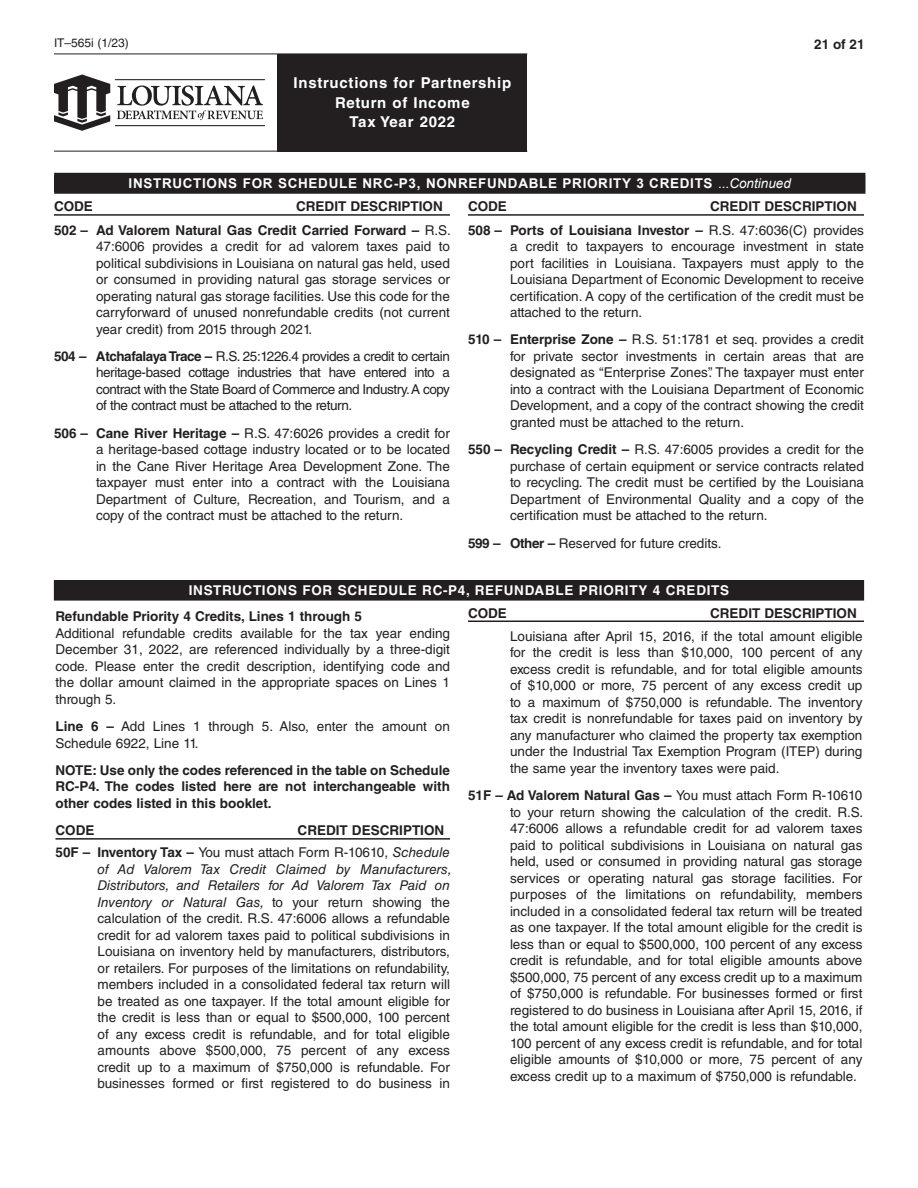
<style>
.page{position:relative;width:918px;height:1188px;background:#fff}
.page>*{position:absolute;margin:0;border:0;box-sizing:border-box;transform-origin:0 0}
.t1{font:700 15px/19.5px "Helvetica LT Std";letter-spacing:.05em;color:#fff;text-align:center}
.Body__Code{font:13.5px/16.5px "Helvetica LT Std";color:#231f20;text-align:justify}
.Body{font:13.5px/16.5px "Helvetica LT Std";color:#231f20;text-align:justify}
.Body-2{font:700 13.5px/16.5px "Helvetica LT Std";color:#231f20;text-align:justify}
.BodyText{font:700 13.5px "Helvetica LT Std";color:#231f20}
.Subhead{font:700 13.5px "Arial";letter-spacing:.05em;color:#fff}
.t2{font:700 13.5px "Helvetica LT Std";letter-spacing:.05em;color:#fff}
.t3{font:12px "Helvetica LT Std";color:#231f20}
.s1{font-weight:400}
.s2{font-weight:400;font-style:italic}
.s3{font-weight:700}
.s4{font-style:italic}
</style>
<div class="page">
<div style="left:278px;top:54px;width:249px;height:97px;background:#231f20"></div>
<hr style="left:54px;top:54px;width:224px;height:1px;background:#231f20">
<hr style="left:54px;top:151px;width:224px;height:1px;background:#231f20">
<hr style="left:278px;top:151px;width:249px;height:1px;background:#231f20">
<svg style="left:54px;top:75px;width:211px;height:56px"></svg>
<hr style="left:54px;top:214px;width:396px;height:2px;background:#231f20">
<hr style="left:468px;top:214px;width:396px;height:2px;background:#231f20">
<div style="left:55px;top:174px;width:810px;height:19px;background:#231f20"></div>
<hr style="left:54px;top:173px;width:812px;height:1px;background:#231f20">
<svg style="left:54px;top:174px;width:1px;height:18px"></svg>
<svg style="left:865px;top:174px;width:1px;height:18px"></svg>
<hr style="left:54px;top:192px;width:812px;height:2px;background:#231f20">
<div style="left:54px;top:580px;width:810px;height:20px;background:#231f20"></div>
<hr style="left:55px;top:838px;width:395px;height:2px;background:#231f20">
<hr style="left:468px;top:621px;width:396px;height:1px;background:#231f20">
<p class="t3" style="left:54px;top:36px;width:76px">IT–565i (1/23)</p>
<p class="Body-2" style="left:814px;top:36px;width:52px">21 of 21</p>
<p class="t1" style="left:294px;top:73px;width:219px">Instructions for Partnership<br>Return of Income<br>Tax Year 2022</p>
<p class="Subhead" style="left:129px;top:175px;width:664px">INSTRUCTIONS FOR SCHEDULE NRC-P3, NONREFUNDABLE PRIORITY 3 CREDITS <span class="s1">...</span><span class="s2">Continued</span></p>
<p class="Body__Code" style="left:96px;top:222px;width:356px;text-indent:-42px"><span class="s3">502 – Ad Valorem Natural Gas Credit Carried Forward –</span> R.S.<br>47:6006 provides a credit for ad valorem taxes paid to political subdivisions in Louisiana on natural gas held, used or consumed in providing natural gas storage services or operating natural gas storage facilities. Use this code for the carryforward of unused nonrefundable credits (not current year credit) from 2015 through 2021.</p>
<p class="Body__Code" style="left:96px;top:348px;width:356px;text-indent:-42px"><span class="s3">504 – Atchafalaya Trace –</span> R.S. 25:1226.4 provides a credit to certain heritage-based cottage industries that have entered into a contract with the State Board of Commerce and Industry. A copy of the contract must be attached to the return.</p>
<p class="Body__Code" style="left:96px;top:425px;width:356px;text-indent:-42px"><span class="s3">506 – Cane River Heritage –</span> R.S. 47:6026 provides a credit for a heritage-based cottage industry located or to be located in the Cane River Heritage Area Development Zone. The taxpayer must enter into a contract with the Louisiana Department of Culture, Recreation, and Tourism, and a copy of the contract must be attached to the return.</p>
<p class="BodyText" style="left:54px;top:198px;width:41px">CODE</p>
<p class="BodyText" style="left:296px;top:198px;width:148px">CREDIT DESCRIPTION</p>
<p class="BodyText" style="left:468px;top:198px;width:41px">CODE</p>
<p class="BodyText" style="left:710px;top:198px;width:148px">CREDIT DESCRIPTION</p>
<p class="Body__Code" style="left:510px;top:222px;width:356px;text-indent:-42px"><span class="s3">508 – Ports of Louisiana Investor –</span> R.S. 47:6036(C) provides a credit to taxpayers to encourage investment in state port facilities in Louisiana. Taxpayers must apply to the Louisiana Department of Economic Development to receive certification. A copy of the certification of the credit must be attached to the return.</p>
<p class="Body__Code" style="left:510px;top:331px;width:356px;text-indent:-42px"><span class="s3">510 – Enterprise Zone –</span> R.S. 51:1781 et seq. provides a credit for private sector investments in certain areas that are designated as “Enterprise Zones”. The taxpayer must enter into a contract with the Louisiana Department of Economic Development, and a copy of the contract showing the credit granted must be attached to the return.</p>
<p class="Body__Code" style="left:510px;top:441px;width:356px;text-indent:-42px"><span class="s3">550 – Recycling Credit –</span> R.S. 47:6005 provides a credit for the purchase of certain equipment or service contracts related to recycling. The credit must be certified by the Louisiana Department of Environmental Quality and a copy of the certification must be attached to the return.</p>
<p class="Body__Code" style="left:468px;top:535px;width:255px"><span class="s3">599 – Other –</span> Reserved for future credits.</p>
<p class="t2" style="left:189px;top:582px;width:542px">INSTRUCTIONS FOR SCHEDULE RC-P4, REFUNDABLE PRIORITY 4 CREDITS</p>
<p class="Body-2" style="left:55px;top:608px;width:308px">Refundable Priority 4 Credits, Lines 1 through 5</p>
<p class="Body" style="left:55px;top:625px;width:396px">Additional refundable credits available for the tax year ending December 31, 2022, are referenced individually by a three-digit code. Please enter the credit description, identifying code and the dollar amount claimed in the appropriate spaces on Lines 1 through 5.</p>
<p class="Body" style="left:55px;top:718px;width:396px"><span class="s3">Line 6 –</span> Add Lines 1 through 5. Also, enter the amount on<br>Schedule 6922, Line 11.</p>
<p class="Body-2" style="left:55px;top:762px;width:396px">NOTE: Use only the codes referenced in the table on Schedule RC-P4. The codes listed here are not interchangeable with other codes listed in this booklet.</p>
<p class="BodyText" style="left:55px;top:822px;width:41px">CODE</p>
<p class="BodyText" style="left:298px;top:822px;width:148px">CREDIT DESCRIPTION</p>
<p class="Body__Code" style="left:97px;top:844px;width:356px;text-align:left;text-indent:-42px"><span class="s3">50F – Inventory Tax –</span> You must attach Form R-10610, <span class="s4">Schedule of Ad Valorem Tax Credit Claimed by Manufacturers, Distributors, and Retailers for Ad Valorem Tax Paid on Inventory or Natural Gas,</span> to your return showing the calculation of the credit. R.S. 47:6006 allows a refundable credit for ad valorem taxes paid to political subdivisions in Louisiana on inventory held by manufacturers, distributors, or retailers. For purposes of the limitations on refundability, members included in a consolidated federal tax return will be treated as one taxpayer. If the total amount eligible for the credit is less than or equal to $500,000, 100 percent of any excess credit is refundable, and for total eligible amounts above $500,000, 75 percent of any excess credit up to a maximum of $750,000 is refundable. For businesses formed or first registered to do business in</p>
<p class="BodyText" style="left:468px;top:605px;width:41px">CODE</p>
<p class="BodyText" style="left:710px;top:605px;width:148px">CREDIT DESCRIPTION</p>
<p class="Body__Code" style="left:510px;top:628px;width:354px">Louisiana after April 15, 2016, if the total amount eligible for the credit is less than $10,000, 100 percent of any excess credit is refundable, and for total eligible amounts of $10,000 or more, 75 percent of any excess credit up to a maximum of $750,000 is refundable. The inventory tax credit is nonrefundable for taxes paid on inventory by any manufacturer who claimed the property tax exemption under the Industrial Tax Exemption Program (ITEP) during the same year the inventory taxes were paid.</p>
<p class="Body__Code" style="left:510px;top:787px;width:355px;text-indent:-42px"><span class="s3">51F – Ad Valorem Natural Gas –</span> You must attach Form R-10610 to your return showing the calculation of the credit. R.S.<br>47:6006 allows a refundable credit for ad valorem taxes paid to political subdivisions in Louisiana on natural gas held, used or consumed in providing natural gas storage services or operating natural gas storage facilities. For purposes of the limitations on refundability, members included in a consolidated federal tax return will be treated as one taxpayer. If the total amount eligible for the credit is less than or equal to $500,000, 100 percent of any excess credit is refundable, and for total eligible amounts above $500,000, 75 percent of any excess credit up to a maximum of $750,000 is refundable. For businesses formed or first registered to do business in Louisiana after April 15, 2016, if the total amount eligible for the credit is less than $10,000, 100 percent of any excess credit is refundable, and for total eligible amounts of $10,000 or more, 75 percent of any excess credit up to a maximum of $750,000 is refundable.</p>
</div>
